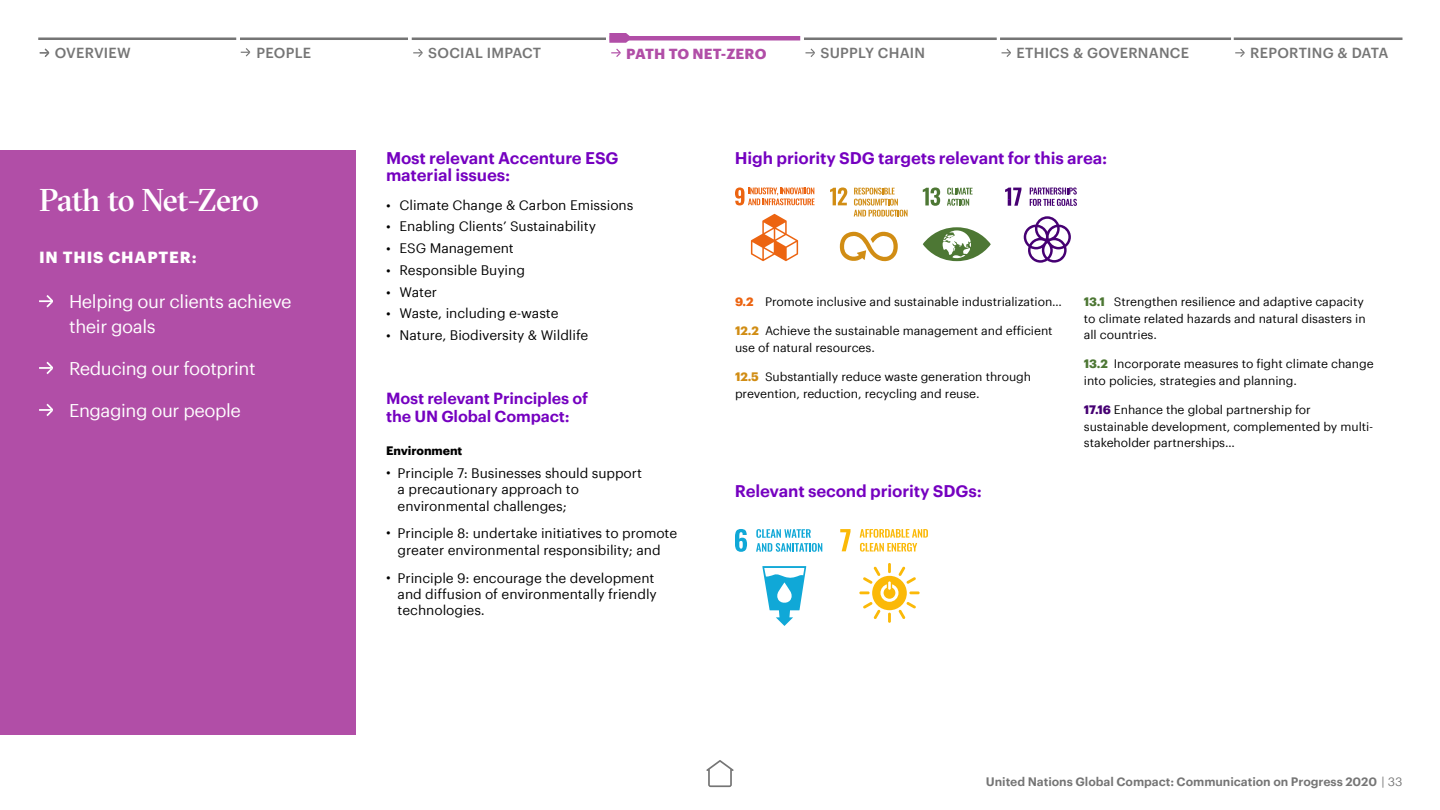
<style>
.page{position:relative;width:1440px;height:810px;background:#fff}
.page>*{position:absolute;margin:0;border:0;box-sizing:border-box;transform-origin:0 0}
.t1{font:500 31.5px "GT Sectra Fine";letter-spacing:-.03em;color:#fff}
.t2{font:18px/24.8px "Graphik";letter-spacing:-.025em;color:#fff}
.t3{font:600 16.5px/17.6px "Graphik";letter-spacing:-.01em;color:#7500c0}
.t4{font:600 15.75px/17.6px "Graphik";letter-spacing:-.01em;color:#7500c0}
.t5{font:700 15.75px "Graphik";letter-spacing:.055em;color:#fff}
.t6{font:500 14.25px "Graphik";letter-spacing:.015em;color:#757575}
.t7{font:700 14.25px "Graphik";letter-spacing:.015em;color:#b14ea7}
.t8{font:13.5px/16.5px "Graphik";letter-spacing:-.005em;color:#000}
.t9{font:12px/16.5px "Graphik";letter-spacing:-.005em;color:#000}
.t10{font:600 12px "Graphik";letter-spacing:-.005em;color:#757575}
.t11{font:700 12px "Graphik";letter-spacing:-.005em;color:#000}
.s1{font-weight:700;color:#ec6411}
.s2{font-weight:700;color:#d18d14}
.s3{font-weight:700;color:#4d7734}
.s4{font-weight:700;color:#460073}
.s5{font-weight:400}
</style>
<div class="page">
<svg style="left:706px;top:760px;width:28px;height:27px"></svg>
<div style="left:0;top:150px;width:356px;height:585px;background:#b14ea7"></div>
<svg style="left:39px;top:295px;width:14px;height:13px"></svg>
<svg style="left:39px;top:362px;width:14px;height:12px"></svg>
<svg style="left:39px;top:404px;width:14px;height:12px"></svg>
<svg style="left:840px;top:529px;width:11px;height:22px"></svg>
<svg style="left:860px;top:529px;width:68px;height:23px"></svg>
<svg style="left:859px;top:563px;width:61px;height:60px"></svg>
<svg style="left:735px;top:529px;width:12px;height:23px"></svg>
<svg style="left:756px;top:529px;width:66px;height:23px"></svg>
<svg style="left:762px;top:566px;width:44px;height:60px"></svg>
<svg style="left:1005px;top:188px;width:16px;height:18px"></svg>
<svg style="left:1030px;top:187px;width:47px;height:19px"></svg>
<svg style="left:1024px;top:216px;width:47px;height:47px"></svg>
<svg style="left:735px;top:187px;width:80px;height:18px"></svg>
<svg style="left:751px;top:214px;width:47px;height:47px"></svg>
<svg style="left:830px;top:188px;width:17px;height:17px"></svg>
<svg style="left:854px;top:188px;width:54px;height:29px"></svg>
<svg style="left:840px;top:231px;width:58px;height:31px"></svg>
<svg style="left:923px;top:187px;width:17px;height:19px"></svg>
<svg style="left:947px;top:188px;width:26px;height:18px"></svg>
<svg style="left:923px;top:227px;width:68px;height:34px"></svg>
<svg style="left:38px;top:33px;width:1364px;height:24px"></svg>
<p class="t6" style="left:55px;top:42px;width:78px">OVERVIEW</p>
<p class="t6" style="left:257px;top:42px;width:56px">PEOPLE</p>
<p class="t6" style="left:428px;top:42px;width:115px">SOCIAL IMPACT</p>
<p class="t7" style="left:626px;top:42px;width:142px">PATH TO NET-ZERO</p>
<p class="t6" style="left:821px;top:42px;width:106px">SUPPLY CHAIN</p>
<p class="t6" style="left:1017px;top:42px;width:174px">ETHICS &amp; GOVERNANCE</p>
<p class="t6" style="left:1250px;top:42px;width:140px">REPORTING &amp; DATA</p>
<p class="t1" style="left:39px;top:182px;width:221px">Path to Net-Zero</p>
<h3 class="t5" style="left:39px;top:246px;width:159px">IN THIS CHAPTER:</h3>
<p class="t2" style="left:69px;top:288px;width:224px">Helping our clients achieve their goals</p>
<p class="t2" style="left:69px;top:355px;width:188px">Reducing our footprint</p>
<p class="t2" style="left:69px;top:397px;width:173px">Engaging our people</p>
<p class="t3" style="left:386px;top:147px;width:234px">Most relevant Accenture ESG material issues:</p>
<p class="t8" style="left:386px;top:195px;width:249px">• Climate Change &amp; Carbon Emissions</p>
<p class="t8" style="left:386px;top:217px;width:211px">• Enabling Clients’ Sustainability</p>
<p class="t8" style="left:386px;top:239px;width:129px">• ESG Management</p>
<p class="t8" style="left:386px;top:261px;width:140px">• Responsible Buying</p>
<p class="t8" style="left:386px;top:282px;width:52px">• Water</p>
<p class="t8" style="left:386px;top:304px;width:174px">• Waste, including e-waste</p>
<p class="t8" style="left:386px;top:326px;width:204px">• Nature, Biodiversity &amp; Wildlife</p>
<p class="t4" style="left:386px;top:389px;width:204px">Most relevant Principles of the UN Global Compact:</p>
<p class="t11" style="left:386px;top:441px;width:78px">Environment</p>
<p class="t8" style="left:398px;top:463px;width:246px;text-indent:-12px">• Principle 7: Businesses should support a precautionary approach to environmental challenges;</p>
<p class="t8" style="left:386px;top:524px;width:293px;text-align:center">• Principle 8: undertake initiatives to promote greater environmental responsibility; and</p>
<p class="t8" style="left:398px;top:568px;width:261px;text-indent:-12px">• Principle 9: encourage the development and diffusion of environmentally friendly technologies.</p>
<p class="t3" style="left:735px;top:147px;width:374px">High priority SDG targets relevant for this area:</p>
<p class="t9" style="left:735px;top:293px;width:329px"><span class="s1">9.2</span> Promote inclusive and sustainable industrialization…</p>
<p class="t9" style="left:735px;top:322px;width:319px"><span class="s2">12.2</span> Achieve the sustainable management and efficient use of natural resources.</p>
<p class="t9" style="left:735px;top:368px;width:298px"><span class="s2">12.5</span> Substantially reduce waste generation through prevention, reduction, recycling and reuse.</p>
<p class="t3" style="left:735px;top:481px;width:248px">Relevant second priority SDGs:</p>
<p class="t9" style="left:1084px;top:293px;width:283px"><span class="s3">13.1</span> Strengthen resilience and adaptive capacity to climate related hazards and natural disasters in all countries.</p>
<p class="t9" style="left:1084px;top:355px;width:291px"><span class="s3">13.2</span> Incorporate measures to fight climate change into policies, strategies and planning.</p>
<p class="t9" style="left:1084px;top:401px;width:291px"><span class="s4">17.16</span> Enhance the global partnership for sustainable development, complemented by multi&shy;stakeholder partnerships…</p>
<p class="t10" style="left:986px;top:772px;width:418px">United Nations Global Compact: Communication on Progress 2020 <span class="s5">| 33</span></p>
</div>
